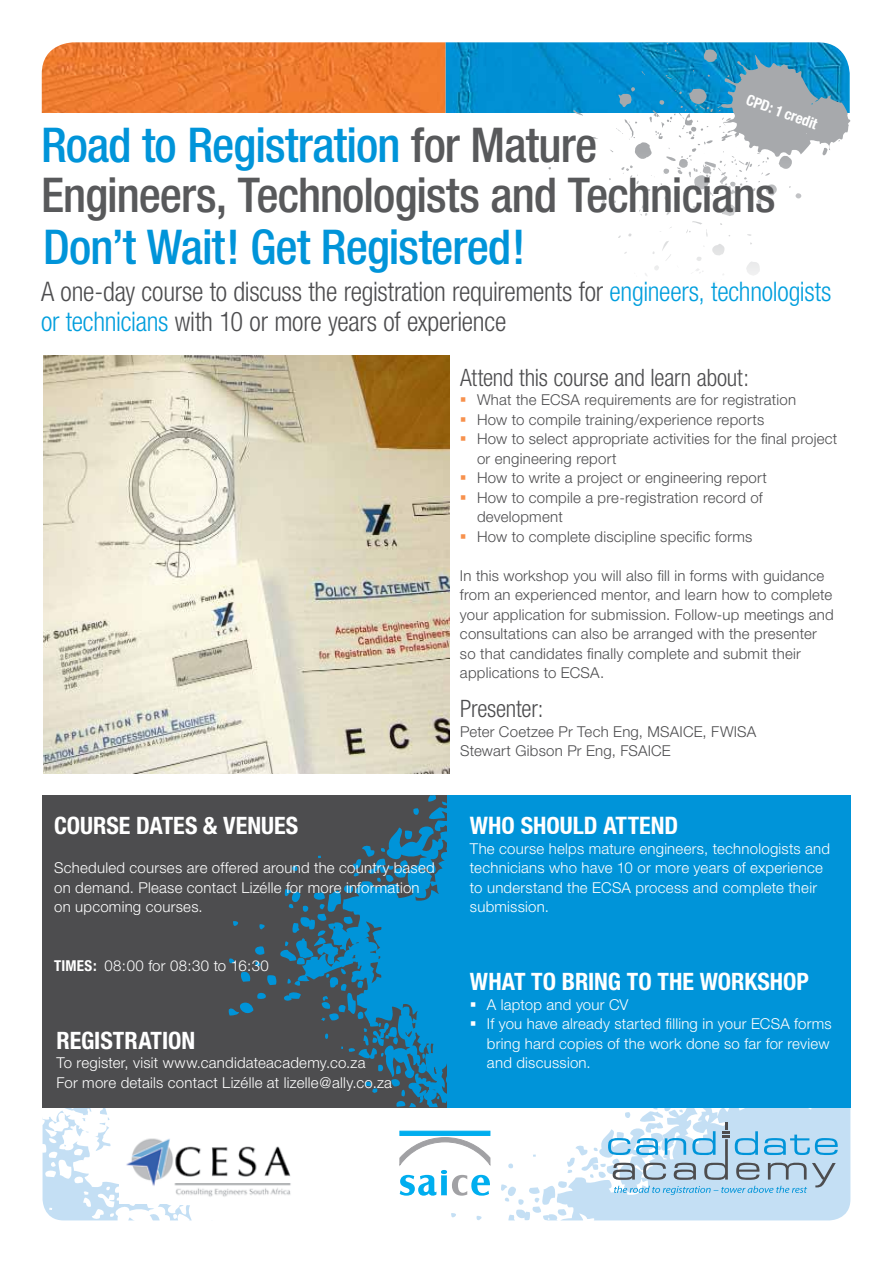
<style>
.page{position:relative;width:893px;height:1263px;background:#fff}
.page>*{position:absolute;margin:0;border:0;box-sizing:border-box;transform-origin:0 0}
.t1{font:500 condensed 48px/49.5px "Helvetica Neue";letter-spacing:-.02em;color:#58595b}
.t2{font:500 condensed 48px "Helvetica Neue";letter-spacing:-.02em;color:#0094d9}
.t3{font:300 condensed 27px/30px "Helvetica Neue";letter-spacing:-.01em;color:#4d4d4f}
.t4{font:700 condensed 24px "Helvetica Neue";color:#fff}
.t5{font:300 condensed 24px "Helvetica Neue";letter-spacing:-.01em;color:#4d4d4f}
.t6{font:700 condensed 24px "Helvetica Neue LT";color:#fff}
.t7{font:300 15px/19.5px "Helvetica Neue";letter-spacing:.015em;color:#4d4d4f}
.t8{font:300 15px/19.5px "Helvetica Neue";letter-spacing:.015em;color:#fff}
.t9{font:700 condensed 15px "Helvetica Neue";color:#fff}
.s1{color:#0094d9}
.s2{color:#009edd}
.s3{font-weight:700;font-stretch:condensed}
</style>
<div class="page">
<img style="left:42px;top:42px;width:783px;height:71px">
<svg style="left:43px;top:1107px;width:198px;height:113px"></svg>
<svg style="left:447px;top:1107px;width:403px;height:113px"></svg>
<svg style="left:548px;top:43px;width:302px;height:127px"></svg>
<div style="left:579px;top:152px;width:271px;height:194px;background:#fff"></div>
<div style="left:43px;top:795px;width:405px;height:312px;background:#4d4d4f"></div>
<svg style="left:608px;top:1123px;width:230px;height:72px"></svg>
<img style="left:119px;top:1131px;width:172px;height:72px">
<svg style="left:400px;top:1131px;width:90px;height:4px"></svg>
<svg style="left:400px;top:1137px;width:90px;height:59px"></svg>
<svg style="left:228px;top:795px;width:219px;height:312px"></svg>
<div style="left:447px;top:795px;width:403px;height:312px;background:#0094d9"></div>
<img style="left:43px;top:355px;width:407px;height:419px">
<p class="t9" style="left:750px;top:90px;width:76px;rotate:20deg">CPD: 1 CREDIT</p>
<h1 class="t1" style="left:41px;top:120px;width:736px"><span class="s1">Road to Registration</span> for Mature<br>Engineers, Technologists and Technicians</h1>
<h1 class="t2" style="left:43px;top:218px;width:484px">Don’t Wait! Get Registered!</h1>
<h2 class="t3" style="left:41px;top:276px;width:792px">A one-day course to discuss the registration requirements for <span class="s2">engineers, technologists or technicians</span> with 10 or more years of experience</h2>
<h3 class="t5" style="left:460px;top:363px;width:290px">Attend this course and learn about:</h3>
<p class="t7" style="left:477px;top:390px;width:362px">What the ECSA requirements are for registration<br>How to compile training/experience reports<br>How to select appropriate activities for the final project or engineering report<br>How to write a project or engineering report<br>How to compile a pre-registration record of development<br>How to complete discipline specific forms</p>
<p class="t7" style="left:460px;top:565px;width:375px">In this workshop you will also fill in forms with guidance from an experienced mentor, and learn how to complete your application for submission. Follow-up meetings and consultations can also be arranged with the presenter so that candidates finally complete and submit their applications to ECSA.</p>
<h3 class="t5" style="left:460px;top:695px;width:85px">Presenter:</h3>
<p class="t7" style="left:460px;top:721px;width:298px">Peter Coetzee Pr Tech Eng, MSAICE, FWISA<br>Stewart Gibson Pr Eng, FSAICE</p>
<h3 class="t4" style="left:54px;top:811px;width:53px">COURSE</h3>
<h3 class="t4" style="left:136px;top:811px;width:27px">DATES</h3>
<h3 class="t4" style="left:203px;top:811px;width:84px">&amp; VENUES</h3>
<p class="t8" style="left:54px;top:858px;width:382px">Scheduled courses are offered around the country based on demand. Please contact Lizélle for more information on upcoming courses.</p>
<p class="t8" style="left:54px;top:955px;width:216px"><span class="s3">TIMES:</span> 08:00 for 08:30 to 16:30</p>
<h3 class="t4" style="left:56px;top:1025px;width:26px">REGISTRATION</h3>
<p class="t8" style="left:56px;top:1053px;width:337px">To register, visit www.candidateacademy.co.za<br>For more details contact Lizélle at lizelle@ally.co.za</p>
<h3 class="t6" style="left:470px;top:811px;width:210px">WHO SHOULD ATTEND</h3>
<p class="t8" style="left:470px;top:838px;width:362px">The course helps mature engineers, technologists and technicians who have 10 or more years of experience to understand the ECSA process and complete their submission.</p>
<h3 class="t4" style="left:470px;top:967px;width:340px">WHAT TO BRING TO THE WORKSHOP</h3>
<p class="t8" style="left:487px;top:994px;width:346px">A laptop and your CV<br>If you have already started filling in your ECSA forms bring hard copies of the work done so far for review and discussion.</p>
</div>
